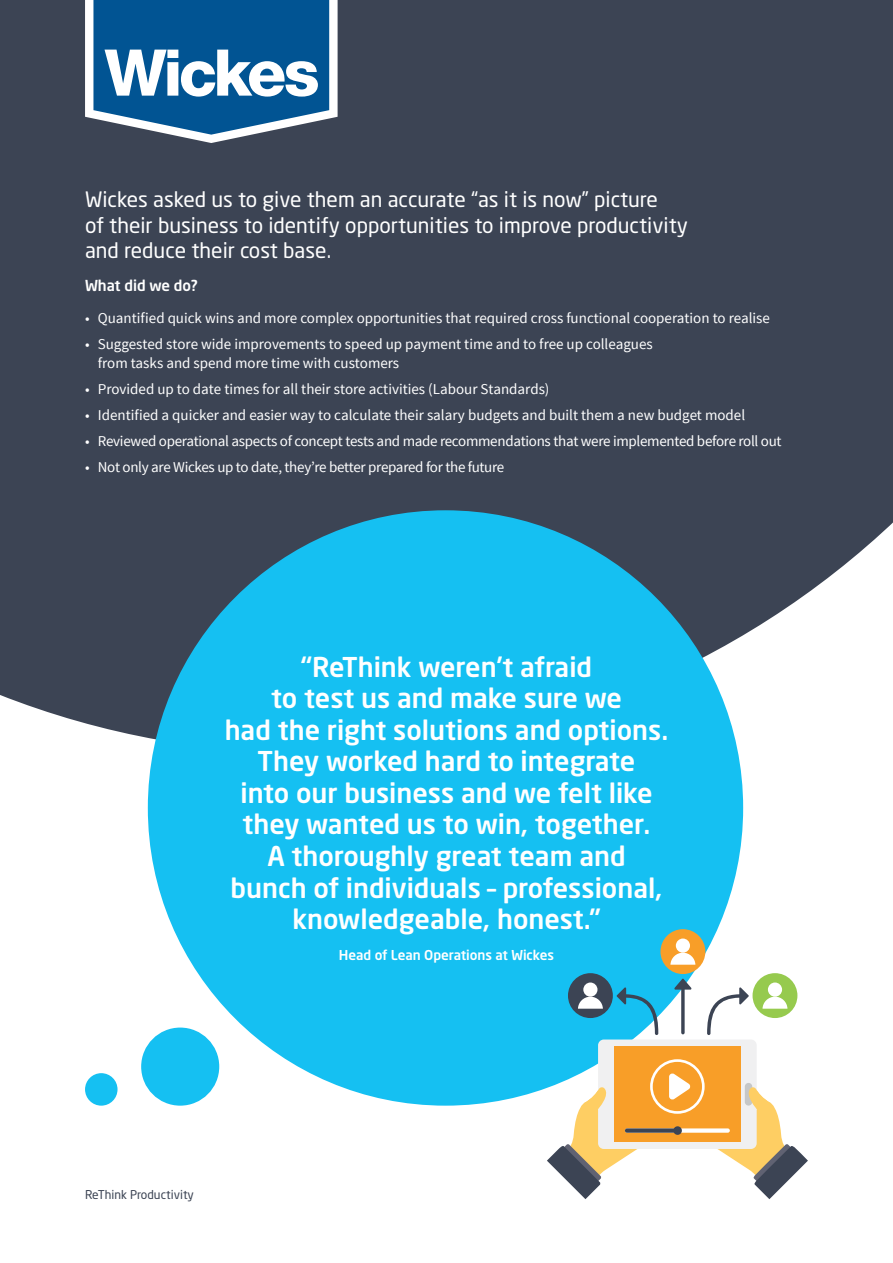
<style>
.page{position:relative;width:893px;height:1263px;background:#fff}
.page>*{position:absolute;margin:0;border:0;box-sizing:border-box;transform-origin:0 0}
.t1{font:500 27px/31.5px "Neo Sans W1 G";color:#fff;text-align:center}
.t2{font:21px/25.5px "Neo Sans W1 G";color:#fff}
.t3{font:15px/19.5px "Source Sans Pro";color:#fff}
.t4{font:15px "Source Sans Pro";letter-spacing:-.02em;color:#fff}
.t5{font:500 15px "Neo Sans W1 G";color:#fff}
.t6{font:500 13.5px "Neo Sans W1 G";color:#fff}
.t7{font:12px "Neo Sans W1 G";color:#3c4454}
</style>
<div class="page">
<div style="left:0;top:0;width:893px;height:751px;background:#3c4454"></div>
<div style="left:141px;top:1027px;width:78px;height:79px;background:#15c0f2;border-radius:50%"></div>
<div style="left:85px;top:1073px;width:33px;height:33px;background:#15c0f2;border-radius:50%"></div>
<div style="left:148px;top:510px;width:595px;height:596px;background:#15c0f2;border-radius:50%"></div>
<svg style="left:85px;top:0;width:253px;height:143px"></svg>
<div style="left:598px;top:1039px;width:159px;height:110px;background:#f0f0f1;border-radius:6px"></div>
<div style="left:614px;top:1046px;width:126px;height:96px;background:#f89e28"></div>
<div style="left:745px;top:1083px;width:7px;height:22px;background:#c6c7c7;border-radius:4px"></div>
<svg style="left:717px;top:1087px;width:91px;height:112px"></svg>
<svg style="left:707px;top:987px;width:42px;height:48px"></svg>
<div style="left:752px;top:973px;width:45px;height:45px;background:#96ca4e;border-radius:50%"></div>
<div style="left:768px;top:982px;width:14px;height:15px;background:#fff;border-radius:50%"></div>
<svg style="left:762px;top:997px;width:25px;height:12px"></svg>
<div style="left:660px;top:929px;width:45px;height:45px;background:#f89e28;border-radius:50%"></div>
<div style="left:676px;top:938px;width:14px;height:15px;background:#fff;border-radius:50%"></div>
<svg style="left:670px;top:953px;width:25px;height:12px"></svg>
<svg style="left:674px;top:979px;width:17px;height:55px"></svg>
<svg style="left:617px;top:987px;width:41px;height:48px"></svg>
<div style="left:568px;top:973px;width:45px;height:45px;background:#3c4454;border-radius:50%"></div>
<div style="left:583px;top:982px;width:14px;height:15px;background:#fff;border-radius:50%"></div>
<svg style="left:578px;top:997px;width:25px;height:12px"></svg>
<div style="left:625px;top:1128px;width:105px;height:5px;background:#fff;border-radius:2px"></div>
<svg style="left:547px;top:1059px;width:158px;height:140px"></svg>
<div style="left:673px;top:1126px;width:9px;height:9px;background:#3c4454;border-radius:50%"></div>
<h2 class="t2" style="left:85px;top:187px;width:604px">Wickes asked us to give them an accurate “as it is now” picture<br>of their business to identify opportunities to improve productivity and reduce their cost base.</h2>
<p class="t5" style="left:85px;top:276px;width:114px">What did we do?</p>
<p class="t3" style="left:85px;top:308px;width:686px">• Quantified quick wins and more complex opportunities that required cross functional cooperation to realise</p>
<p class="t3" style="left:98px;top:334px;width:556px;text-indent:-13px">• Suggested store wide improvements to speed up payment time and to free up colleagues from tasks and spend more time with customers</p>
<p class="t3" style="left:85px;top:380px;width:466px">• Provided up to date times for all their store activities (Labour Standards)</p>
<p class="t3" style="left:85px;top:406px;width:662px">• Identified a quicker and easier way to calculate their salary budgets and built them a new budget model</p>
<p class="t4" style="left:85px;top:432px;width:698px">• Reviewed operational aspects of concept tests and made recommendations that were implemented before roll out</p>
<p class="t4" style="left:85px;top:458px;width:421px">• Not only are Wickes up to date, they’re better prepared for the future</p>
<p class="t1" style="left:225px;top:650px;width:445px">“ReThink weren’t afraid<br>to test us and make sure we<br>had the right solutions and options.<br>They worked hard to integrate<br>into our business and we felt like they wanted us to win, together.<br>A thoroughly great team and<br>bunch of individuals – professional, knowledgeable, honest.”</p>
<p class="t6" style="left:339px;top:946px;width:217px">Head of Lean Operations at Wickes</p>
<p class="t7" style="left:85px;top:1187px;width:110px">ReThink Productivity</p>
</div>
